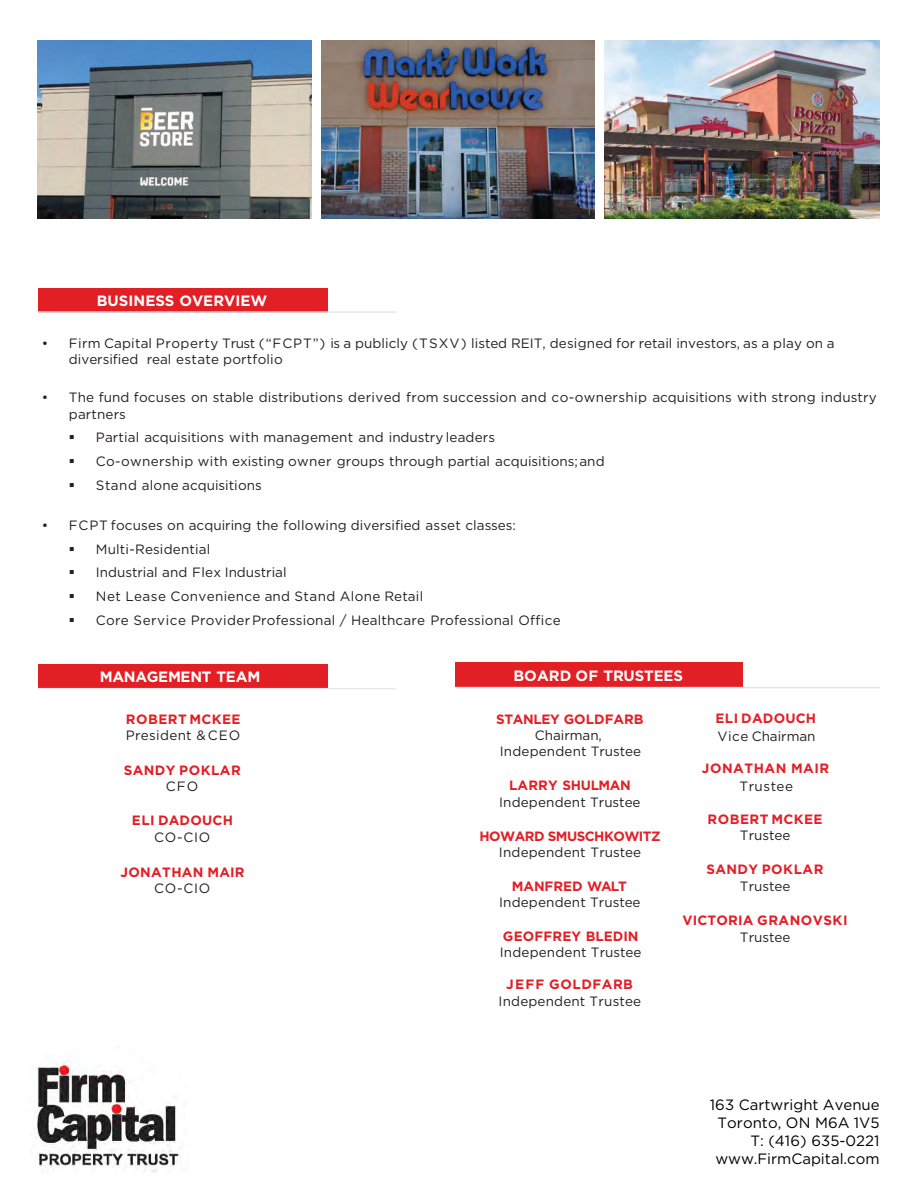
<style>
.page{position:relative;width:918px;height:1188px;background:#fff}
.page>*{position:absolute;margin:0;border:0;box-sizing:border-box;transform-origin:0 0}
.t1{font:15px "Gotham HTF";color:#000}
.t2{font:700 15px "Gotham HTF";letter-spacing:-.005em;color:#fff}
.t3{font:13.5px/16.2px "Gotham HTF";letter-spacing:.01em;color:#231f20}
.t4{font:700 13.5px "Gotham HTF";letter-spacing:.025em;color:#e11e25}
.t5{font:700 13.5px "Gotham HTF";letter-spacing:.005em;color:#e31f26}
.t6{font:700 13.5px "Gotham HTF";letter-spacing:.035em;color:#e31f26}
.t7{font:700 13.5px "Gotham HTF";letter-spacing:.02em;color:#e21e25}
.t8{font:700 13.5px "Gotham HTF";letter-spacing:-.04em;color:#e31f26}
.t9{font:700 13.5px "Gotham HTF";letter-spacing:-.025em;color:#e31f26}
.t10{font:700 13.5px "Gotham HTF";letter-spacing:.045em;color:#e21e25}
.t11{font:13.5px "Gotham HTF";letter-spacing:.035em;color:#231f20}
</style>
<div class="page">
<img style="left:36px;top:1060px;width:144px;height:113px">
<div style="left:38px;top:288px;width:289px;height:25px;background:#e31f26"></div>
<hr style="left:38px;top:311px;width:359px;height:2px;background:#e6e7e8">
<div style="left:38px;top:664px;width:289px;height:24px;background:#e31f26"></div>
<hr style="left:38px;top:688px;width:357px;height:1px;background:#e6e7e8">
<div style="left:455px;top:662px;width:287px;height:25px;background:#e31f26"></div>
<hr style="left:455px;top:687px;width:425px;height:1px;background:#e6e7e8">
<img style="left:38px;top:40px;width:273px;height:178px">
<img style="left:321px;top:40px;width:273px;height:178px">
<img style="left:604px;top:41px;width:276px;height:177px">
<p class="t2" style="left:97px;top:292px;width:172px">BUSINESS OVERVIEW</p>
<p class="t3" style="left:69px;top:335px;width:767px;text-indent:-27px">• Firm Capital Property Trust (“FCPT”) is a publicly (TSXV) listed REIT, designed for retail investors, as a play on a diversified real estate portfolio</p>
<p class="t3" style="left:69px;top:389px;width:809px;text-indent:-27px">• The fund focuses on stable distributions derived from succession and co-ownership acquisitions with strong industry partners</p>
<p class="t3" style="left:69px;top:429px;width:428px">▪ Partial acquisitions with management and industry leaders</p>
<p class="t3" style="left:69px;top:453px;width:537px">▪ Co-ownership with existing owner groups through partial acquisitions;and</p>
<p class="t3" style="left:69px;top:477px;width:195px">▪ Stand alone acquisitions</p>
<p class="t3" style="left:42px;top:517px;width:476px">• FCPT focuses on acquiring the following diversified asset classes:</p>
<p class="t3" style="left:69px;top:541px;width:143px">▪ Multi-Residential</p>
<p class="t3" style="left:69px;top:564px;width:219px">▪ Industrial and Flex Industrial</p>
<p class="t3" style="left:69px;top:588px;width:356px">▪ Net Lease Convenience and Stand Alone Retail</p>
<p class="t3" style="left:69px;top:612px;width:493px">▪ Core Service ProviderProfessional / Healthcare Professional Office</p>
<p class="t2" style="left:100px;top:668px;width:162px">MANAGEMENT TEAM</p>
<p class="t2" style="left:513px;top:667px;width:171px">BOARD OF TRUSTEES</p>
<p class="t4" style="left:126px;top:711px;width:116px">ROBERT MCKEE</p>
<p class="t3" style="left:126px;top:727px;width:116px">President &amp;CEO</p>
<p class="t4" style="left:124px;top:762px;width:119px">SANDY POKLAR</p>
<p class="t3" style="left:166px;top:778px;width:34px">CFO</p>
<p class="t4" style="left:132px;top:813px;width:102px">ELI DADOUCH</p>
<p class="t3" style="left:154px;top:829px;width:57px">CO-CIO</p>
<p class="t4" style="left:120px;top:864px;width:126px">JONATHAN MAIR</p>
<p class="t3" style="left:154px;top:880px;width:57px">CO-CIO</p>
<p class="t5" style="left:715px;top:710px;width:102px">ELI DADOUCH</p>
<p class="t3" style="left:717px;top:728px;width:100px">Vice Chairman</p>
<p class="t6" style="left:702px;top:761px;width:129px">JONATHAN MAIR</p>
<p class="t11" style="left:739px;top:779px;width:55px">Trustee</p>
<p class="t6" style="left:707px;top:811px;width:117px">ROBERT MCKEE</p>
<p class="t3" style="left:740px;top:827px;width:52px">Trustee</p>
<p class="t6" style="left:706px;top:862px;width:119px">SANDY POKLAR</p>
<p class="t3" style="left:740px;top:878px;width:52px">Trustee</p>
<p class="t7" style="left:682px;top:913px;width:167px">VICTORIA GRANOVSKI</p>
<p class="t3" style="left:740px;top:929px;width:52px">Trustee</p>
<p class="t5" style="left:496px;top:711px;width:149px">STANLEY GOLDFARB</p>
<p class="t3" style="left:535px;top:727px;width:69px">Chairman,</p>
<p class="t3" style="left:500px;top:743px;width:143px">Independent Trustee</p>
<p class="t9" style="left:509px;top:778px;width:123px">LARRY SHULMAN</p>
<p class="t3" style="left:499px;top:793px;width:143px">Independent Trustee</p>
<p class="t8" style="left:479px;top:828px;width:183px">HOWARD SMUSCHKOWITZ</p>
<p class="t3" style="left:499px;top:843px;width:144px">Independent Trustee</p>
<p class="t5" style="left:512px;top:878px;width:117px">MANFRED WALT</p>
<p class="t3" style="left:499px;top:894px;width:143px">Independent Trustee</p>
<p class="t7" style="left:503px;top:928px;width:137px">GEOFFREY BLEDIN</p>
<p class="t3" style="left:500px;top:944px;width:143px">Independent Trustee</p>
<p class="t10" style="left:506px;top:977px;width:128px">JEFF GOLDFARB</p>
<p class="t3" style="left:499px;top:993px;width:144px">Independent Trustee</p>
<p class="t1" style="left:710px;top:1096px;width:171px">163 Cartwright Avenue</p>
<p class="t1" style="left:717px;top:1114px;width:164px">Toronto, ON M6A 1V5</p>
<p class="t1" style="left:750px;top:1132px;width:131px">T: (416) 635-0221</p>
<p class="t1" style="left:716px;top:1150px;width:166px">www.FirmCapital.com</p>
</div>
